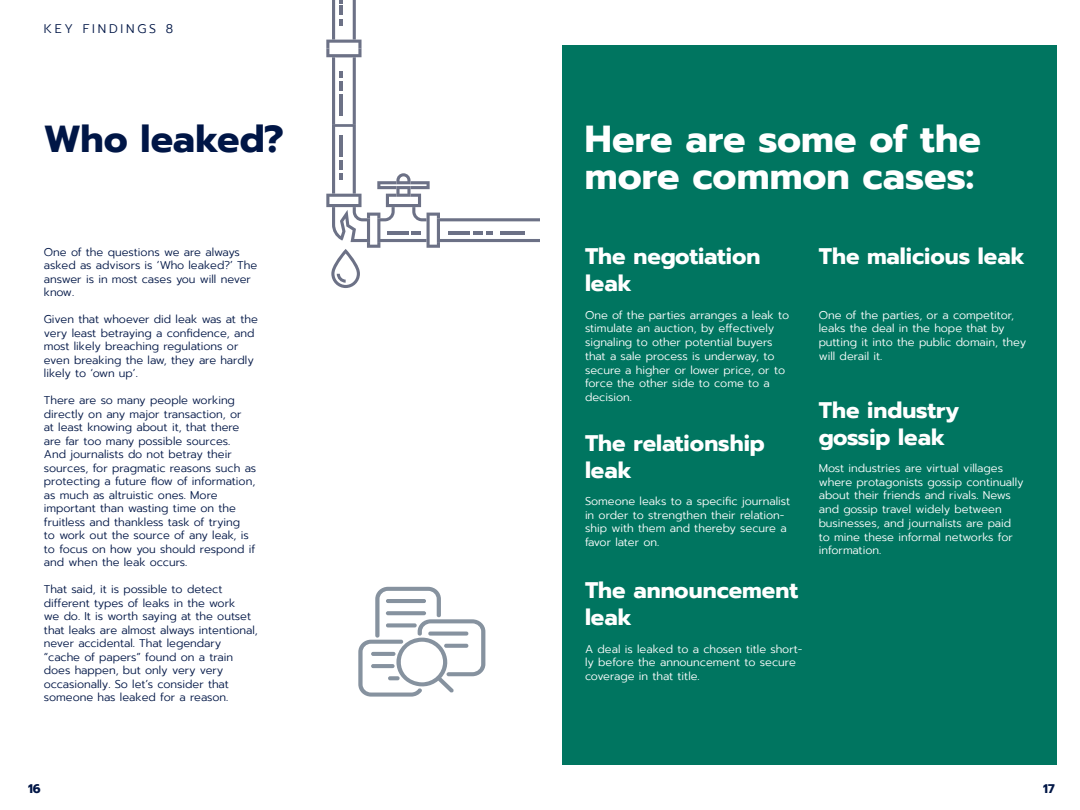
<style>
.page{position:relative;width:1080px;height:810px;background:#fff}
.page>*{position:absolute;margin:0;border:0;box-sizing:border-box;transform-origin:0 0}
.t1{font:700 37.5px/37.5px "Prompt";color:#fff}
.t2{font:700 37.5px "Prompt";color:#001646}
.t3{font:700 22.5px/27px "Prompt";color:#fff}
.t4{font:300 12.5px "Prompt";letter-spacing:.22em;color:#001646}
.t5{font:700 12.5px "Prompt";color:#001646}
.t6{font:300 11.25px/13.5px "Prompt";color:#001646}
.t7{font:300 11.25px/13.8px "Prompt";color:#fff}
</style>
<div class="page">
<div style="left:563px;top:45px;width:495px;height:720px;background:#007560"></div>
<hr style="left:353px;top:0;width:3px;height:40px;background:#6c7186">
<hr style="left:332px;top:0;width:3px;height:40px;background:#6c7186">
<svg style="left:339px;top:0;width:3px;height:25px"></svg>
<svg style="left:326px;top:40px;width:214px;height:248px"></svg>
<svg style="left:358px;top:587px;width:127px;height:110px"></svg>
<p class="t4" style="left:44px;top:23px;width:131px">KEY FINDINGS 8</p>
<h1 class="t2" style="left:44px;top:122px;width:241px">Who leaked?</h1>
<h1 class="t1" style="left:585px;top:122px;width:397px">Here are some of the more common cases:</h1>
<p class="t6" style="left:44px;top:246px;width:215px">One of the questions we are always asked as advisors is ‘Who leaked?’ The answer is in most cases you will never know.</p>
<p class="t6" style="left:44px;top:313px;width:216px">Given that whoever did leak was at the very least betraying a confidence, and most likely breaching regulations or even breaking the law, they are hardly likely to ‘own up’.</p>
<p class="t6" style="left:44px;top:394px;width:214px">There are so many people working directly on any major transaction, or<br>at least knowing about it, that there are far too many possible sources.<br>And journalists do not betray their sources, for pragmatic reasons such as protecting a future flow of information, as much as altruistic ones. More important than wasting time on the fruitless and thankless task of trying<br>to work out the source of any leak, is to focus on how you should respond if and when the leak occurs.</p>
<p class="t6" style="left:44px;top:583px;width:215px">That said, it is possible to detect different types of leaks in the work<br>we do. It is worth saying at the outset that leaks are almost always intentional, never accidental. That legendary “cache of papers” found on a train does happen, but only very very occasionally. So let’s consider that someone has leaked for a reason.</p>
<h2 class="t3" style="left:585px;top:245px;width:177px">The negotiation leak</h2>
<p class="t7" style="left:585px;top:309px;width:206px">One of the parties arranges a leak to stimulate an auction, by effectively signaling to other potential buyers that a sale process is underway, to secure a higher or lower price, or to force the other side to come to a decision.</p>
<h2 class="t3" style="left:585px;top:431px;width:181px">The relationship leak</h2>
<p class="t7" style="left:585px;top:494px;width:207px">Someone leaks to a specific journalist in order to strengthen their relation&shy;ship with them and thereby secure a favor later on.</p>
<h2 class="t3" style="left:585px;top:578px;width:215px">The announcement leak</h2>
<p class="t7" style="left:585px;top:642px;width:219px">A deal is leaked to a chosen title short&shy;ly before the announcement to secure coverage in that title.</p>
<h2 class="t3" style="left:819px;top:245px;width:208px">The malicious leak</h2>
<p class="t7" style="left:819px;top:309px;width:209px">One of the parties, or a competitor, leaks the deal in the hope that by putting it into the public domain, they will derail it.</p>
<h2 class="t3" style="left:819px;top:398px;width:142px">The industry gossip leak</h2>
<p class="t7" style="left:819px;top:462px;width:206px">Most industries are virtual villages where protagonists gossip continually about their friends and rivals. News and gossip travel widely between businesses, and journalists are paid to mine these informal networks for information.</p>
<p class="t5" style="left:28px;top:783px;width:14px">16</p>
<p class="t5" style="left:1043px;top:783px;width:13px">17</p>
</div>
